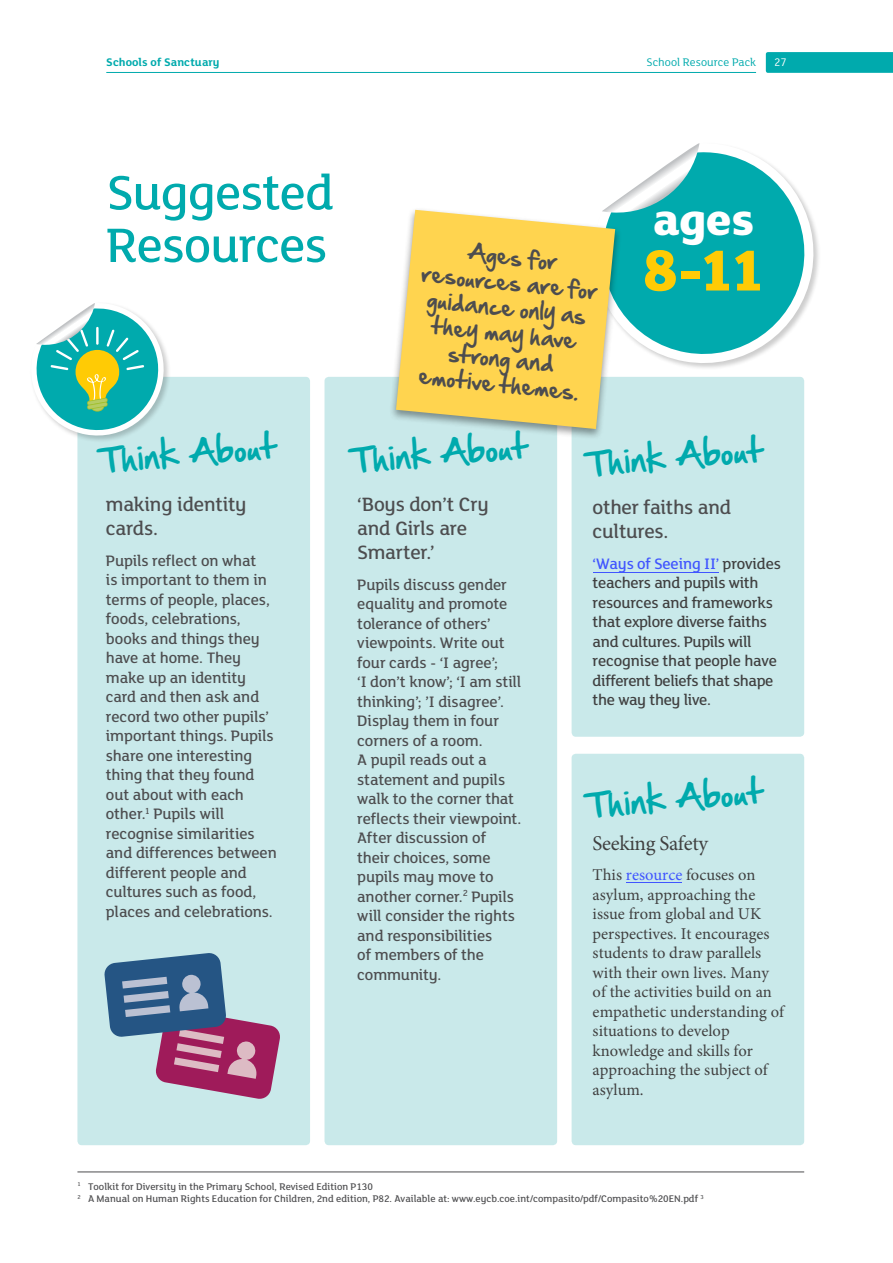
<style>
.page{position:relative;width:893px;height:1263px;background:#fff}
.page>*{position:absolute;margin:0;border:0;box-sizing:border-box;transform-origin:0 0}
.t1{font:800 62.85px "FS Lola";color:#ffcb05}
.t2{font:500 52.5px/52.5px "FS Lola";letter-spacing:-.02em;color:#00aaad}
.t3{font:800 47.85px "FS Lola";color:#fff}
.t4{font:30px "Hand Of Sean";color:#00aaad}
.t5{font:500 21px/24px "FS Lola";letter-spacing:-.015em;color:#4d4d4f}
.t6{font:21px/25.5px "Hand Of Sean";color:#4d4d4f;text-align:center}
.t7{font:21px "Minion Pro";letter-spacing:-.02em;color:#404040}
.t8{font:500 16.5px/19.5px "FS Lola";letter-spacing:-.01em;color:#4d4d4f}
.t9{font:16.5px/19.5px "Minion Pro";color:#404040}
.t10{font:500 16.5px/19.5px "FS Lola";letter-spacing:-.015em;color:#404040}
.t11{font:700 12px "FS Lola";letter-spacing:.005em;color:#00aaad}
.t12{font:12px "FS Lola";color:#00aaad}
.t13{font:12px "FS Lola";color:#fff}
.t14{font:500 10.5px/12.6px "FS Lola";color:#4d4d4f}
.s1{color:#4055ff}
</style>
<div class="page">
<div style="left:572px;top:377px;width:232px;height:360px;background:#c9e9ea;border-radius:4px"></div>
<div style="left:77px;top:377px;width:233px;height:768px;background:#c9e9ea;border-radius:4px"></div>
<svg style="left:672px;top:143px;width:147px;height:225px"></svg>
<svg style="left:622px;top:152px;width:190px;height:210px;fill:#00aaad"></svg>
<svg style="left:608px;top:143px;width:91px;height:72px"></svg>
<div style="left:30px;top:301px;width:141px;height:142px;background:#000;opacity:.2"></div>
<svg style="left:30px;top:303px;width:139px;height:138px"></svg>
<div style="left:572px;top:754px;width:232px;height:391px;background:#c9e9ea;border-radius:4px"></div>
<hr style="left:626px;top:882px;width:56px;height:1px;background:#4055ff">
<hr style="left:593px;top:572px;width:126px;height:1px;background:#4055ff">
<div style="left:324px;top:377px;width:233px;height:768px;background:#c9e9ea;border-radius:4px"></div>
<hr style="left:77px;top:1171px;width:727px;height:1px;background:#4d4d4f">
<div style="left:389px;top:207px;width:233px;height:233px;background:#000;opacity:.4"></div>
<svg style="left:396px;top:210px;width:219px;height:219px;background:#f7d666"></svg>
<svg style="left:104px;top:953px;width:176px;height:146px"></svg>
<svg style="left:766px;top:52px;width:127px;height:21px;background:#03aaad"></svg>
<hr style="left:106px;top:72px;width:650px;height:1px;background:#00aaad">
<p class="t11" style="left:106px;top:54px;width:115px">Schools of Sanctuary</p>
<p class="t12" style="left:646px;top:54px;width:111px">School Resource Pack</p>
<p class="t13" style="left:774px;top:54px;width:14px">27</p>
<h2 class="t2" style="left:106px;top:164px;width:229px">Suggested<br>Resources</h2>
<p class="t6" style="left:426px;top:234px;width:178px;rotate:6deg">Ages for resources are for guidance only as they may have strong and emotive themes.</p>
<h3 class="t3" style="left:653px;top:186px;width:103px">ages</h3>
<h1 class="t1" style="left:641px;top:226px;width:126px">8-11</h1>
<h3 class="t4" style="left:350px;top:434px;width:177px;rotate:-5deg">Think About</h3>
<h3 class="t4" style="left:98px;top:434px;width:177px;rotate:-5deg">Think About</h3>
<h3 class="t4" style="left:585px;top:437px;width:177px;rotate:-5deg">Think About</h3>
<p class="t5" style="left:593px;top:494px;width:140px">other faiths and cultures.</p>
<p class="t10" style="left:593px;top:553px;width:190px"><span class="s1">‘Ways of Seeing II’</span> provides teachers and pupils with resources and frameworks that explore diverse faiths and cultures. Pupils will recognise that people have different beliefs that shape the way they live.</p>
<p class="t5" style="left:106px;top:491px;width:142px">making identity cards.</p>
<p class="t8" style="left:106px;top:550px;width:172px">Pupils reflect on what<br>is important to them in terms of people, places, foods, celebrations, books and things they have at home. They make up an identity card and then ask and record two other pupils’ important things. Pupils share one interesting thing that they found out about with each other.<sup>1</sup> Pupils will recognise similarities and differences between different people and cultures such as food, places and celebrations.</p>
<p class="t5" style="left:357px;top:491px;width:133px">‘Boys don’t Cry and Girls are<br>Smarter.’</p>
<p class="t8" style="left:357px;top:574px;width:166px">Pupils discuss gender equality and promote tolerance of others’ viewpoints. Write out four cards - ‘I agree’;<br>‘I don’t know’; ‘I am still thinking’; ’I disagree’.<br>Display them in four corners of a room.<br>A pupil reads out a statement and pupils walk to the corner that reflects their viewpoint.<br>After discussion of their choices, some pupils may move to another corner.<sup>2</sup> Pupils will consider the rights and responsibilities<br>of members of the community.</p>
<h3 class="t4" style="left:585px;top:779px;width:177px;rotate:-5deg">Think About</h3>
<p class="t7" style="left:593px;top:830px;width:117px">Seeking Safety</p>
<p class="t9" style="left:593px;top:865px;width:193px">This <span class="s1">resource</span> focuses on asylum, approaching the issue from global and UK perspectives. It encourages students to draw parallels with their own lives. Many of the activities build on an empathetic understanding of situations to develop knowledge and skills for approaching the subject of asylum.</p>
<p class="t14" style="left:77px;top:1179px;width:628px"><sup>1</sup> Toolkit for Diversity in the Primary School, Revised Edition P130<br><sup>2</sup> A Manual on Human Rights Education for Children, 2nd edition, P82. Available at: www.eycb.coe.int/compasito/pdf/Compasito%20EN.pdf <sup>3</sup></p>
</div>
